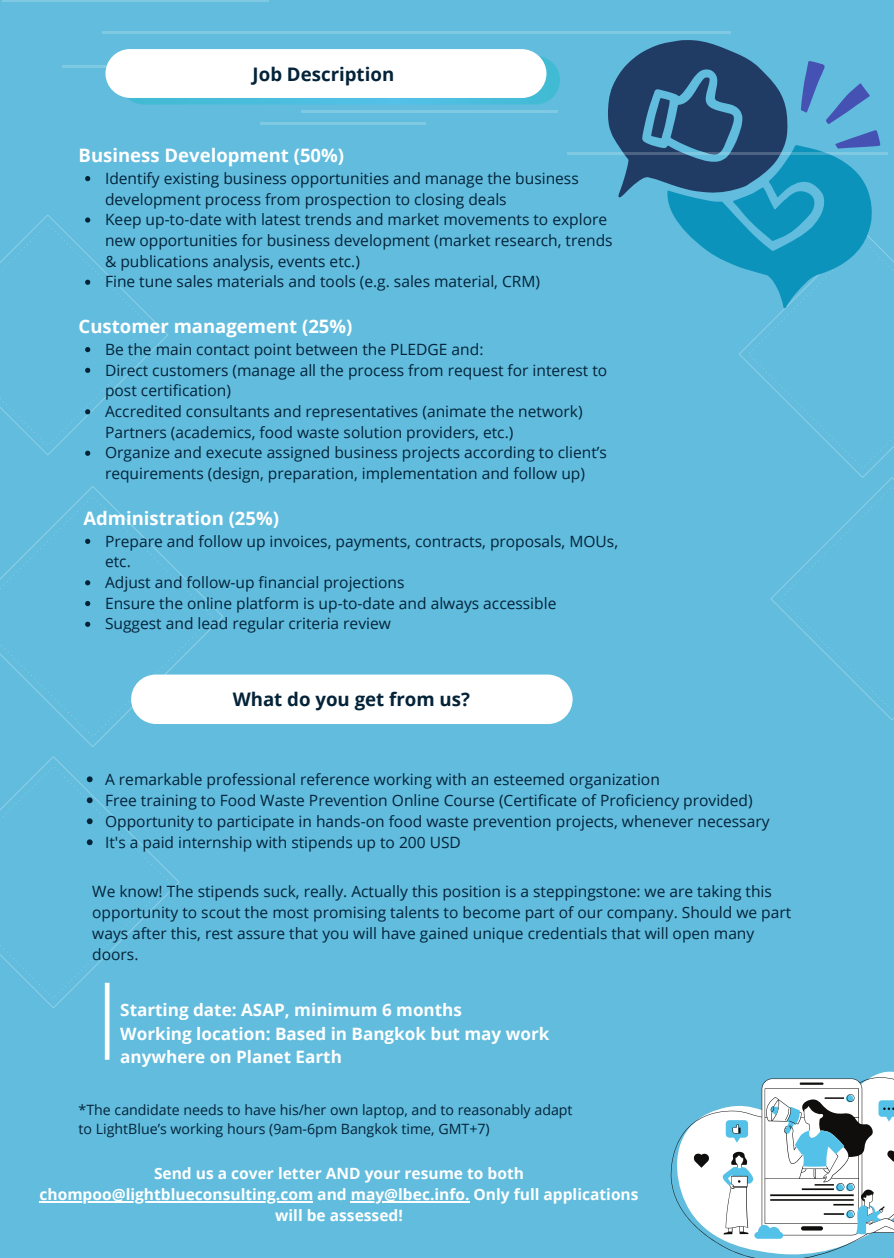
<style>
.page{position:relative;width:894px;height:1258px;background:#fff}
.page>*{position:absolute;margin:0;border:0;box-sizing:border-box;transform-origin:0 0}
.t1{font:700 18.6px "Open Sans";color:#fff}
.t2{font:700 18.6px "Open Sans";color:#042339}
.t3{font:700 17.1px/23.4px "Open Sans";color:#fff}
.t4{font:15.6px/20.7px "Open Sans";color:#042339}
.t5{font:700 15.6px/21px "Open Sans";color:#fff;text-align:center}
.t6{font:14.1px/19.2px "Open Sans";color:#042339}
</style>
<div class="page">
<div style="left:0;top:0;width:893px;height:1258px;background:#61bcdd"></div>
<svg style="left:0;top:486px;width:223px;height:261px"></svg>
<svg style="left:0;top:756px;width:179px;height:252px"></svg>
<svg style="left:739px;top:256px;width:154px;height:464px"></svg>
<svg style="left:670px;top:1071px;width:223px;height:187px"></svg>
<svg style="left:699px;top:162px;width:189px;height:165px"></svg>
<svg style="left:808px;top:61px;width:80px;height:101px"></svg>
<svg style="left:577px;top:31px;width:231px;height:213px"></svg>
<svg style="left:85px;top:176px;width:5px;height:5px"></svg>
<svg style="left:0;top:214px;width:168px;height:242px"></svg>
<svg style="left:85px;top:539px;width:5px;height:5px"></svg>
<svg style="left:85px;top:580px;width:5px;height:5px"></svg>
<svg style="left:85px;top:601px;width:5px;height:5px"></svg>
<svg style="left:85px;top:622px;width:5px;height:5px"></svg>
<svg style="left:105px;top:49px;width:455px;height:56px;background:#dff3f8"></svg>
<hr style="left:2px;top:0;width:267px;height:2px;background:#fff">
<hr style="left:152px;top:50px;width:105px;height:2px;background:#fff">
<hr style="left:63px;top:65px;width:122px;height:2px;background:#fff">
<hr style="left:257px;top:86px;width:240px;height:2px;background:#fff">
<hr style="left:301px;top:110px;width:257px;height:2px;background:#fff">
<hr style="left:260px;top:123px;width:165px;height:2px;background:#fff">
<hr style="left:102px;top:32px;width:628px;height:2px;background:#fff">
<hr style="left:567px;top:153px;width:320px;height:2px;background:#fff">
<div style="left:131px;top:674px;width:442px;height:50px;background:#fff"></div>
<svg style="left:87px;top:776px;width:6px;height:6px"></svg>
<svg style="left:87px;top:797px;width:6px;height:6px"></svg>
<svg style="left:87px;top:818px;width:6px;height:6px"></svg>
<svg style="left:87px;top:839px;width:6px;height:6px"></svg>
<hr style="left:105px;top:983px;width:4px;height:77px;background:#fff">
<hr style="left:39px;top:1201px;width:274px;height:2px;background:#fff">
<svg style="left:351px;top:1201px;width:15px;height:2px"></svg>
<hr style="left:366px;top:1201px;width:103px;height:2px;background:#fff">
<p class="t2" style="left:252px;top:61px;width:143px">Job Description</p>
<p class="t1" style="left:79px;top:142px;width:267px">Business Development (50%)</p>
<p class="t4" style="left:105px;top:167px;width:475px">Identify existing business opportunities and manage the business development process from prospection to closing deals</p>
<p class="t4" style="left:105px;top:209px;width:509px">Keep up-to-date with latest trends and market movements to explore new opportunities for business development (market research, trends &amp; publications analysis, events etc.)</p>
<p class="t4" style="left:105px;top:271px;width:436px">Fine tune sales materials and tools (e.g. sales material, CRM)</p>
<p class="t1" style="left:79px;top:313px;width:275px">Customer management (25%)</p>
<p class="t4" style="left:105px;top:338px;width:380px">Be the main contact point between the PLEDGE and:</p>
<p class="t4" style="left:105px;top:359px;width:503px">Direct customers (manage all the process from request for interest to post certification)</p>
<p class="t4" style="left:105px;top:401px;width:479px">Accredited consultants and representatives (animate the network)<br>Partners (academics, food waste solution providers, etc.)</p>
<p class="t4" style="left:105px;top:442px;width:503px">Organize and execute assigned business projects according to client’s requirements (design, preparation, implementation and follow up)</p>
<p class="t1" style="left:83px;top:505px;width:197px">Administration (25%)</p>
<p class="t4" style="left:105px;top:530px;width:514px">Prepare and follow up invoices, payments, contracts, proposals, MOUs, etc.</p>
<p class="t4" style="left:105px;top:571px;width:301px">Adjust and follow-up financial projections</p>
<p class="t4" style="left:105px;top:592px;width:452px">Ensure the online platform is up-to-date and always accessible</p>
<p class="t4" style="left:105px;top:613px;width:287px">Suggest and lead regular criteria review</p>
<p class="t2" style="left:233px;top:686px;width:239px">What do you get from us?</p>
<p class="t4" style="left:105px;top:768px;width:556px">A remarkable professional reference working with an esteemed organization</p>
<p class="t4" style="left:105px;top:789px;width:649px">Free training to Food Waste Prevention Online Course (Certificate of Proficiency provided)</p>
<p class="t4" style="left:105px;top:810px;width:665px">Opportunity to participate in hands-on food waste prevention projects, whenever necessary</p>
<p class="t4" style="left:105px;top:831px;width:357px">It's a paid internship with stipends up to 200 USD</p>
<p class="t4" style="left:92px;top:881px;width:700px">We know! The stipends suck, really. Actually this position is a steppingstone: we are taking this opportunity to scout the most promising talents to become part of our company. Should we part ways after this, rest assure that you will have gained unique credentials that will open many doors.</p>
<p class="t3" style="left:120px;top:998px;width:343px">Starting date: ASAP, minimum 6 months</p>
<p class="t3" style="left:120px;top:1021px;width:430px">Working location: Based in Bangkok but may work anywhere on Planet Earth</p>
<p class="t6" style="left:79px;top:1099px;width:495px">*The candidate needs to have his/her own laptop, and to reasonably adapt to LightBlue’s working hours (9am-6pm Bangkok time, GMT+7)</p>
<p class="t5" style="left:39px;top:1163px;width:600px">Send us a cover letter AND your resume to both chompoo@lightblueconsulting.com and may@lbec.info. Only full applications will be assessed!</p>
</div>
